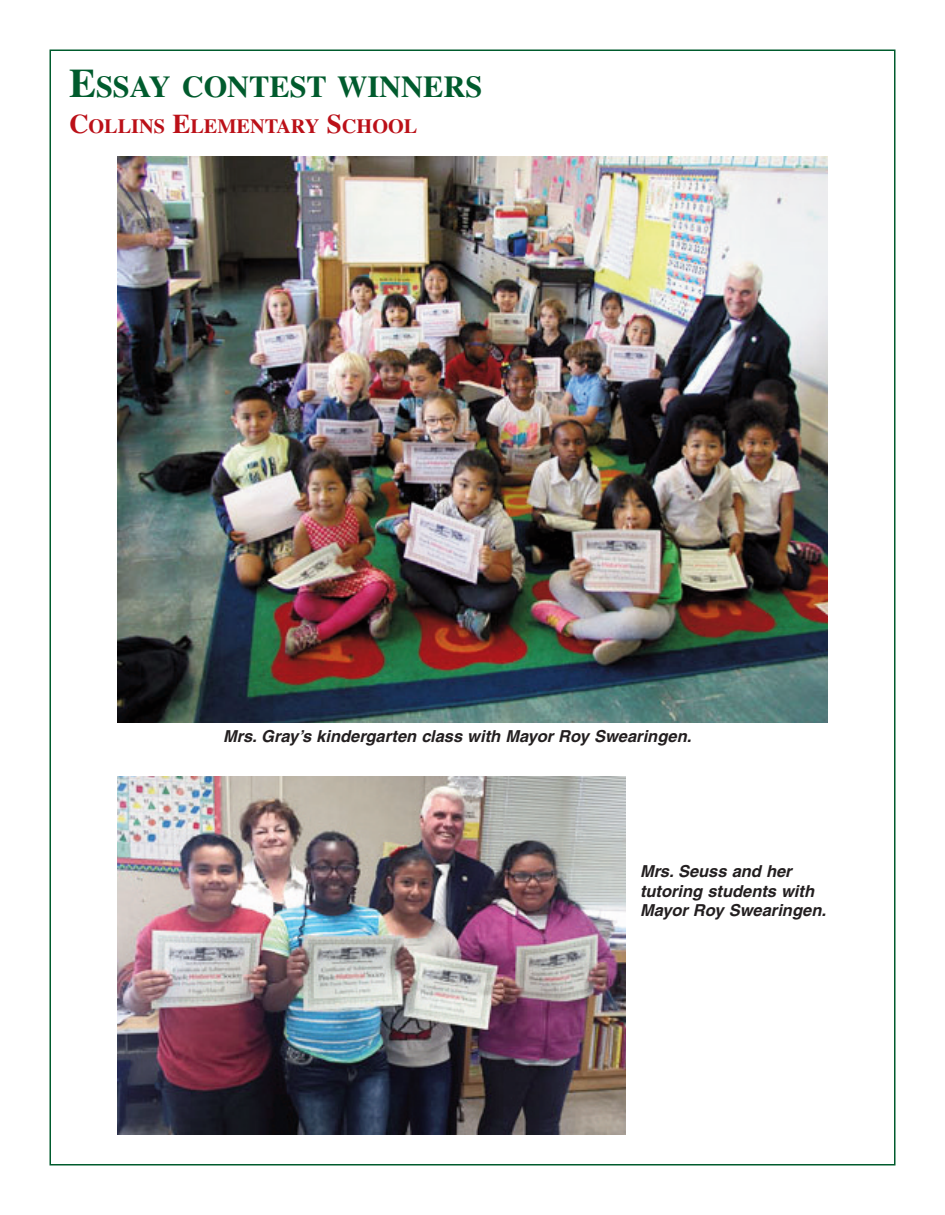
<style>
.page{position:relative;width:945px;height:1215px;background:#fff}
.page>*{position:absolute;margin:0;border:0;box-sizing:border-box;transform-origin:0 0}
.t1{font:700 30.3px "Times";color:#005b2d}
.t2{font:700 20.25px "Times";color:#bb1018}
.t3{font:italic 700 16.5px/19.8px "Helvetica";color:#231f20}
.s1{font-size:40.5px}
.s2{font-size:27px}
</style>
<div class="page">
<img style="left:117px;top:157px;width:711px;height:566px">
<img style="left:117px;top:776px;width:508px;height:359px">
<h1 class="t1" style="left:69px;top:77px;width:415px"><span class="s1">E</span>SSAY CONTEST WINNERS</h1>
<p class="t2" style="left:69px;top:119px;width:350px"><span class="s2">C</span>OLLINS <span class="s2">E</span>LEMENTARY <span class="s2">S</span>CHOOL</p>
<p class="t3" style="left:223px;top:728px;width:470px">Mrs. Gray’s kindergarten class with Mayor Roy Swearingen.</p>
<p class="t3" style="left:640px;top:863px;width:188px">Mrs. Seuss and her tutoring students with<br>Mayor Roy Swearingen.</p>
</div>
